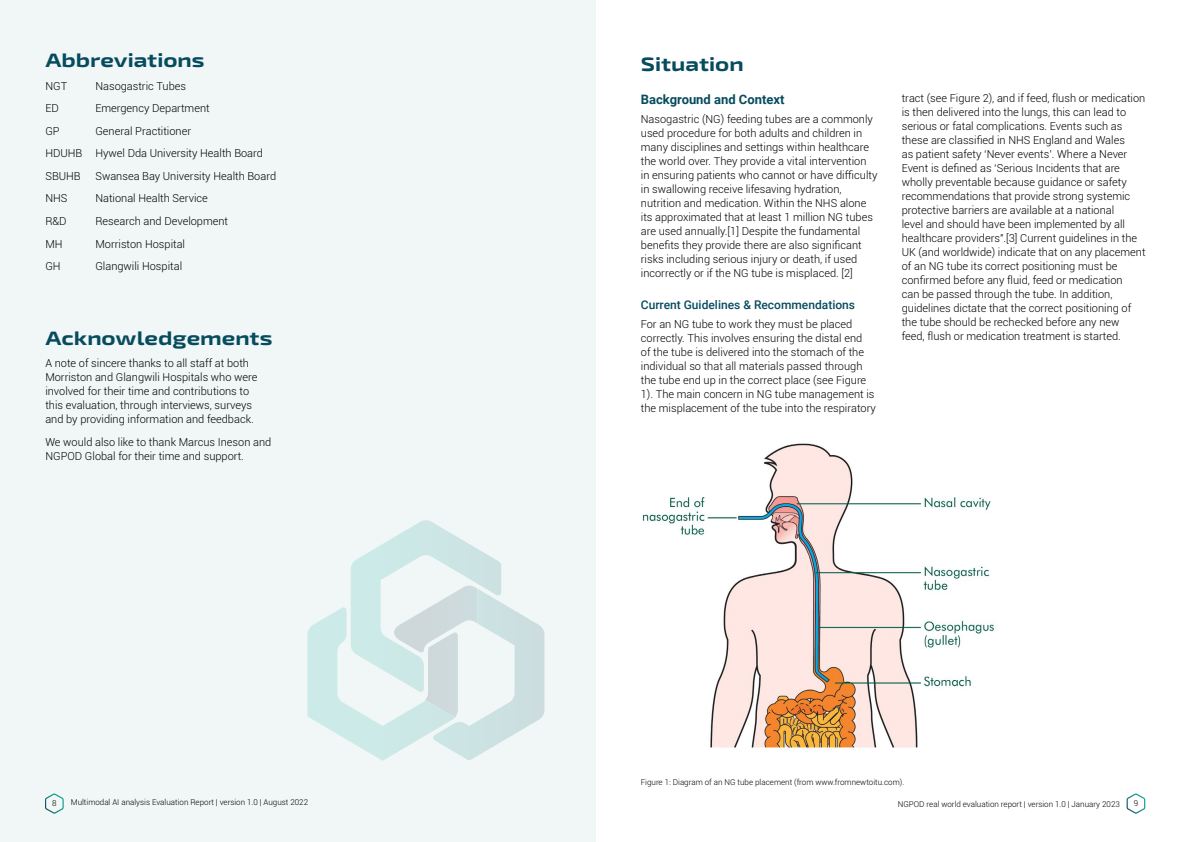
<style>
.page{position:relative;width:1191px;height:842px;background:#fff}
.page>*{position:absolute;margin:0;border:0;box-sizing:border-box;transform-origin:0 0}
.t1{font:700 expanded 19.4px "Exo 2";color:#074b5f}
.t2{font:700 13px "Roboto";color:#074b5f}
.t3{font:500 12px "Roboto";color:#074b5f}
.t4{font:300 11px/14px "Roboto";color:#000}
.t5{font:300 8px "Roboto";color:#000}
</style>
<div class="page">
<svg style="left:1126px;top:793px;width:19px;height:21px"></svg>
<div style="left:0;top:0;width:595px;height:842px;background:#f0f7f6"></div>
<svg style="left:45px;top:793px;width:19px;height:21px"></svg>
<svg style="left:307px;top:520px;width:237px;height:241px"></svg>
<img style="left:642px;top:443px;width:354px;height:305px">
<h1 class="t1" style="left:45px;top:49px;width:161px">Abbreviations</h1>
<p class="t4" style="left:45px;top:79px;width:23px">NGT</p>
<p class="t4" style="left:95px;top:79px;width:92px">Nasogastric Tubes</p>
<p class="t4" style="left:45px;top:101px;width:15px">ED</p>
<p class="t4" style="left:95px;top:101px;width:116px">Emergency Department</p>
<p class="t4" style="left:45px;top:124px;width:16px">GP</p>
<p class="t4" style="left:45px;top:119px;width:219px;line-height:22.5px;text-indent:50px">General Practitioner<br>HDUHB Hywel Dda University Health Board<br>SBUHB</p>
<p class="t4" style="left:95px;top:169px;width:182px">Swansea Bay University Health Board</p>
<p class="t4" style="left:45px;top:191px;width:24px">NHS</p>
<p class="t4" style="left:95px;top:191px;width:114px">National Health Service</p>
<p class="t4" style="left:45px;top:214px;width:23px">R&amp;D</p>
<p class="t4" style="left:95px;top:214px;width:134px">Research and Development</p>
<p class="t4" style="left:45px;top:236px;width:19px">MH</p>
<p class="t4" style="left:95px;top:236px;width:91px">Morriston Hospital</p>
<p class="t4" style="left:45px;top:259px;width:17px">GH</p>
<p class="t4" style="left:95px;top:259px;width:88px">Glangwili Hospital</p>
<h1 class="t1" style="left:45px;top:326px;width:228px">Acknowledgements</h1>
<p class="t4" style="left:45px;top:356px;width:214px">A note of sincere thanks to all staff at both Morriston and Glangwili Hospitals who were involved for their time and contributions to this evaluation, through interviews, surveys and by providing information and feedback.</p>
<p class="t4" style="left:45px;top:435px;width:227px">We would also like to thank Marcus Ineson and<br>NGPOD Global for their time and support.</p>
<h1 class="t1" style="left:641px;top:53px;width:104px">Situation</h1>
<p class="t2" style="left:641px;top:90px;width:145px">Background and Context</p>
<p class="t4" style="left:641px;top:112px;width:238px">Nasogastric (NG) feeding tubes are a commonly used procedure for both adults and children in many disciplines and settings within healthcare the world over. They provide a vital intervention in ensuring patients who cannot or have difficulty in swallowing receive lifesaving hydration, nutrition and medication. Within the NHS alone its approximated that at least 1 million NG tubes are used annually.[1] Despite the fundamental benefits they provide there are also significant risks including serious injury or death, if used incorrectly or if the NG tube is misplaced. [2]</p>
<p class="t3" style="left:641px;top:296px;width:216px">Current Guidelines &amp; Recommendations</p>
<p class="t4" style="left:641px;top:317px;width:236px">For an NG tube to work they must be placed correctly. This involves ensuring the distal end<br>of the tube is delivered into the stomach of the individual so that all materials passed through the tube end up in the correct place (see Figure 1). The main concern in NG tube management is the misplacement of the tube into the respiratory</p>
<p class="t4" style="left:901px;top:91px;width:245px">tract (see Figure 2), and if feed, flush or medication is then delivered into the lungs, this can lead to serious or fatal complications. Events such as these are classified in NHS England and Wales<br>as patient safety ‘Never events’. Where a Never Event is defined as ‘Serious Incidents that are wholly preventable because guidance or safety recommendations that provide strong systemic protective barriers are available at a national<br>level and should have been implemented by all healthcare providers".[3] Current guidelines in the UK (and worldwide) indicate that on any placement of an NG tube its correct positioning must be confirmed before any fluid, feed or medication<br>can be passed through the tube. In addition, guidelines dictate that the correct positioning of the tube should be rechecked before any new<br>feed, flush or medication treatment is started.</p>
<p class="t5" style="left:641px;top:776px;width:265px">Figure 1: Diagram of an NG tube placement (from www.fromnewtoitu.com).</p>
<p class="t5" style="left:52px;top:797px;width:6px">8</p>
<p class="t5" style="left:71px;top:796px;width:239px">Multimodal AI analysis Evaluation Report | version 1.0 | August 2022</p>
<p class="t5" style="left:897px;top:799px;width:223px">NGPOD real world evaluation report | version 1.0 | January 2023</p>
<p class="t5" style="left:1133px;top:797px;width:6px">9</p>
</div>
